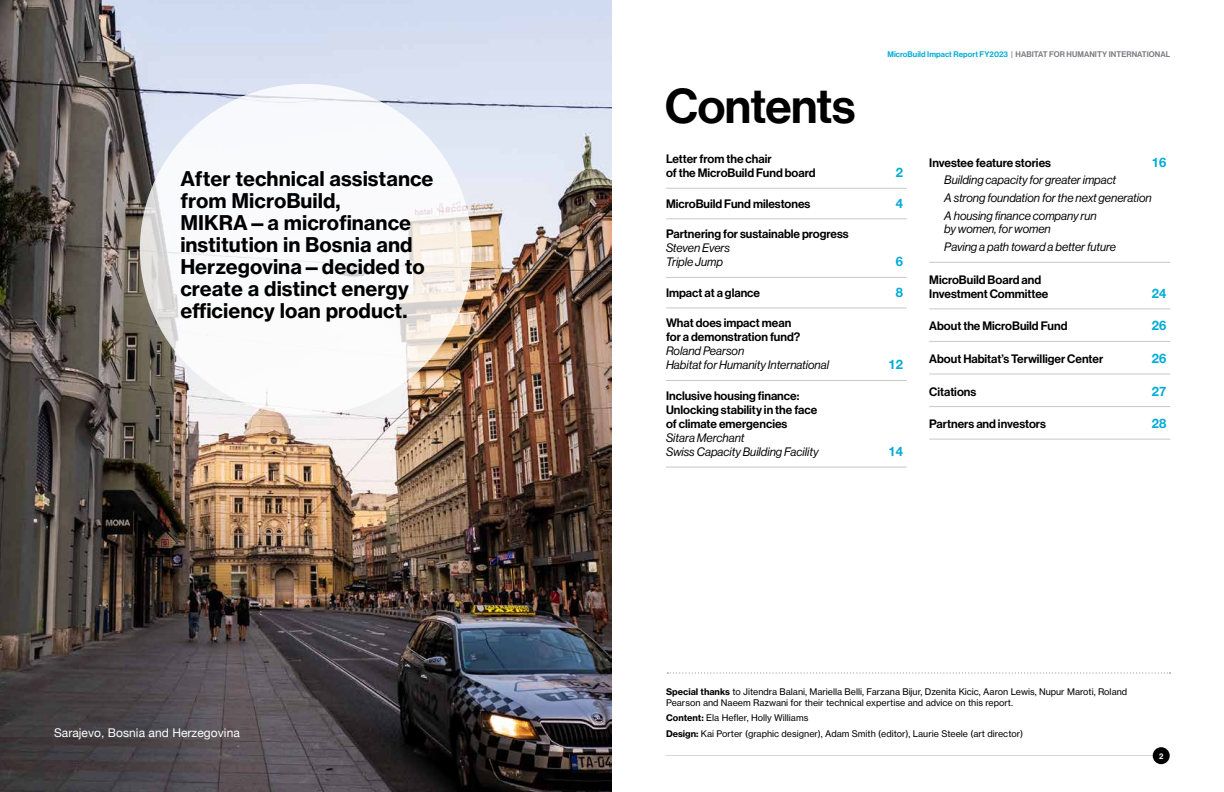
<style>
.page{position:relative;width:1224px;height:792px;background:#fff}
.page>*{position:absolute;margin:0;border:0;box-sizing:border-box;transform-origin:0 0}
.t1{font:48px "N Haas Grotesk DS Pro 65 Md";letter-spacing:-.01em;color:#000}
.t2{font:20px/22px "N Haas Grotesk TX Pro 75 Bd";color:#000}
.t3{font:700 13px "Helvetica Neue";color:#00acd7}
.t4{font:12px/14px "N Haas Grotesk DS Pro 65 Md";color:#000}
.t5{font:12px/14px "N Haas Grotesk DS Pro 56 It";color:#000}
.t6{font:12px "Helvetica Neue";letter-spacing:.005em;color:#fff}
.t7{font:9px/11px "N Haas Grotesk TX Pro 55 Rg";color:#000}
.t8{font:8px "N Haas Grotesk DS Pro 65 Md";letter-spacing:.01em;color:#797d82}
.t9{font:8px "N Haas Grotesk DS Pro 65 Md";color:#fff}
.s1{color:#00acd7}
.s2{font-family:"N Haas Grotesk TX Pro 75 Bd"}
</style>
<div class="page">
<hr style="left:665px;top:755px;width:490px;height:1px;background:#d7d8da">
<div style="left:1153px;top:747px;width:17px;height:17px;background:#000;border-radius:50%"></div>
<img style="left:0;top:0;width:612px;height:792px">
<hr style="left:666px;top:188px;width:241px;height:1px;background:#c7c8ca">
<hr style="left:666px;top:219px;width:241px;height:1px;background:#c7c8ca">
<hr style="left:666px;top:277px;width:241px;height:1px;background:#c7c8ca">
<hr style="left:666px;top:308px;width:241px;height:1px;background:#c7c8ca">
<hr style="left:666px;top:380px;width:241px;height:1px;background:#c7c8ca">
<hr style="left:666px;top:467px;width:241px;height:1px;background:#c7c8ca">
<hr style="left:929px;top:262px;width:241px;height:1px;background:#c7c8ca">
<hr style="left:929px;top:309px;width:241px;height:1px;background:#c7c8ca">
<hr style="left:929px;top:341px;width:241px;height:1px;background:#c7c8ca">
<hr style="left:929px;top:374px;width:241px;height:1px;background:#c7c8ca">
<hr style="left:929px;top:406px;width:241px;height:1px;background:#c7c8ca">
<hr style="left:929px;top:439px;width:241px;height:1px;background:#c7c8ca">
<div style="left:140px;top:84px;width:332px;height:331px;background:#fff;border-radius:50%"></div>
<svg style="left:667px;top:673px;width:504px;height:1px"></svg>
<h2 class="t2" style="left:180px;top:167px;width:255px">After technical assistance from MicroBuild,<br>MIKRA—a microfinance institution in Bosnia and<br>Herzegovina—decided to create a distinct energy efficiency loan product.</h2>
<p class="t8" style="left:887px;top:50px;width:284px"><span class="s1">MicroBuild Impact Report FY2023</span> | HABITAT FOR HUMANITY INTERNATIONAL</p>
<h1 class="t1" style="left:665px;top:78px;width:192px">Contents</h1>
<p class="t4" style="left:666px;top:152px;width:151px">Letter from the chair<br>of the MicroBuild Fund board</p>
<p class="t3" style="left:896px;top:162px;width:9px">2</p>
<p class="t4" style="left:666px;top:197px;width:146px">MicroBuild Fund milestones</p>
<p class="t3" style="left:896px;top:193px;width:9px">4</p>
<p class="t4" style="left:666px;top:227px;width:184px">Partnering for sustainable progress</p>
<p class="t5" style="left:666px;top:241px;width:66px">Steven Evers<br>Triple Jump</p>
<p class="t3" style="left:896px;top:252px;width:9px">6</p>
<p class="t4" style="left:666px;top:286px;width:96px">Impact at a glance</p>
<p class="t3" style="left:896px;top:282px;width:9px">8</p>
<p class="t4" style="left:666px;top:316px;width:136px">What does impact mean for a demonstration fund?</p>
<p class="t5" style="left:666px;top:344px;width:165px">Roland Pearson<br>Habitat for Humanity International</p>
<p class="t3" style="left:889px;top:355px;width:16px">12</p>
<p class="t4" style="left:666px;top:389px;width:153px">Inclusive housing finance:<br>Unlocking stability in the face of climate emergencies</p>
<p class="t5" style="left:666px;top:431px;width:154px">Sitara Merchant<br>Swiss Capacity Building Facility</p>
<p class="t3" style="left:889px;top:441px;width:16px">14</p>
<p class="t4" style="left:929px;top:156px;width:123px">Investee feature stories</p>
<p class="t3" style="left:1152px;top:152px;width:16px">16</p>
<p class="t5" style="left:944px;top:171px;width:209px;line-height:18px">Building capacity for greater impact<br>A strong foundation for the next generation<br>A housing finance company run</p>
<p class="t5" style="left:944px;top:220px;width:173px;line-height:18px">by women, for women<br>Paving a path toward a better future</p>
<p class="t4" style="left:929px;top:273px;width:121px">MicroBuild Board and<br>Investment Committee</p>
<p class="t3" style="left:1152px;top:283px;width:16px">24</p>
<p class="t4" style="left:929px;top:319px;width:140px">About the MicroBuild Fund</p>
<p class="t3" style="left:1152px;top:316px;width:16px">26</p>
<p class="t4" style="left:929px;top:352px;width:175px">About Habitat’s Terwilliger Center</p>
<p class="t3" style="left:1152px;top:348px;width:16px">26</p>
<p class="t4" style="left:929px;top:385px;width:49px">Citations</p>
<p class="t3" style="left:1152px;top:381px;width:16px">27</p>
<p class="t4" style="left:929px;top:417px;width:118px">Partners and investors</p>
<p class="t3" style="left:1152px;top:413px;width:16px">28</p>
<p class="t7" style="left:666px;top:686px;width:463px"><span class="s2">Special thanks</span> to Jitendra Balani, Mariella Belli, Farzana Bijur, Dzenita Kicic, Aaron Lewis, Nupur Maroti, Roland<br>Pearson and Naeem Razwani for their technical expertise and advice on this report.</p>
<p class="t7" style="left:666px;top:712px;width:144px"><span class="s2">Content:</span> Ela Hefler, Holly Williams</p>
<p class="t6" style="left:54px;top:724px;width:187px">Sarajevo, Bosnia and Herzegovina</p>
<p class="t7" style="left:666px;top:728px;width:359px"><span class="s2">Design:</span> Kai Porter (graphic designer), Adam Smith (editor), Laurie Steele (art director)</p>
<p class="t9" style="left:1159px;top:751px;width:6px">2</p>
</div>
